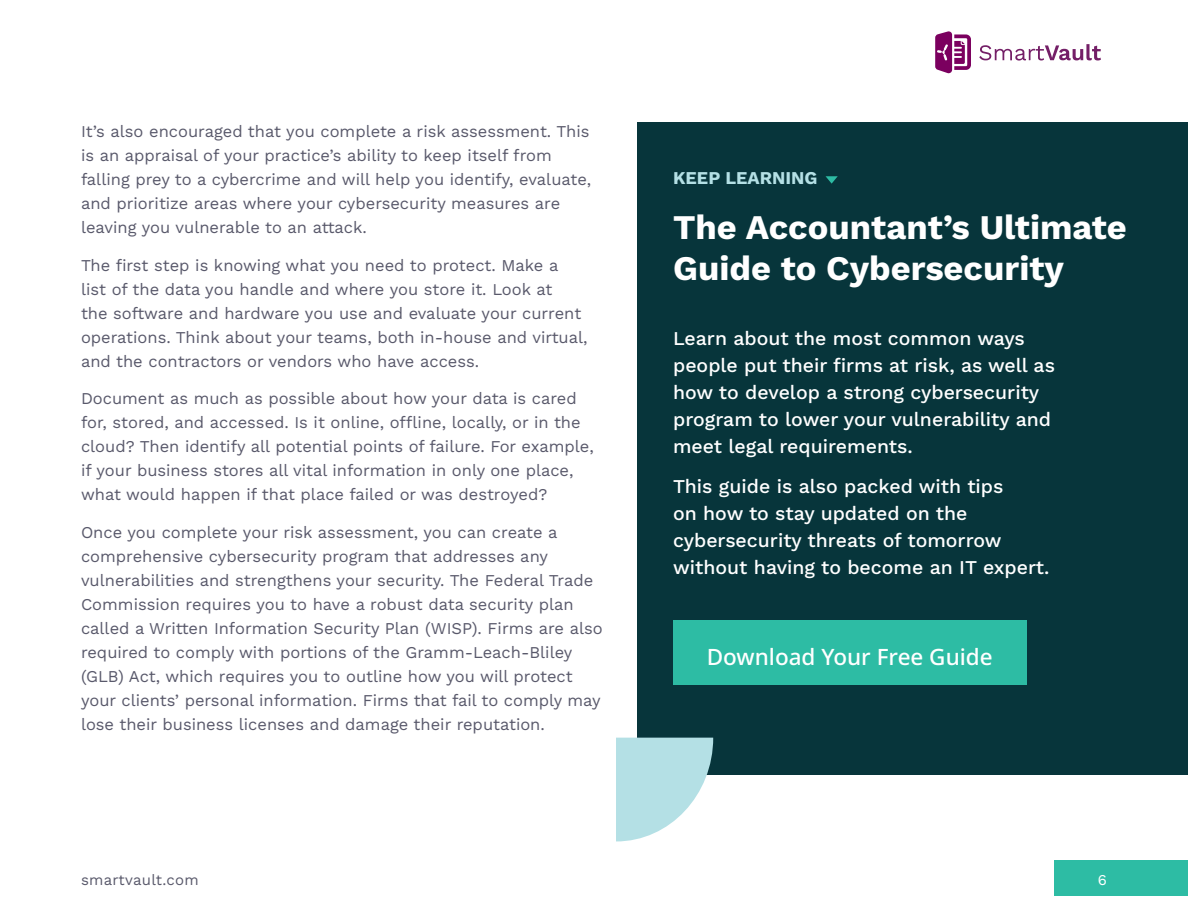
<style>
.page{position:relative;width:1188px;height:918px;background:#fff}
.page>*{position:absolute;margin:0;border:0;box-sizing:border-box;transform-origin:0 0}
.Body_Text{font:700 34.5px/41.4px "Work Sans";color:#fff}
.Box_Pink_Title{font:500 22.5px "Noto Sans";color:#fff}
.Body_Text-2{font:19.5px/27px "Work Sans";color:#fff}
.Body_Text-3{font:700 18px "Work Sans";color:#b4e0e5}
.Body_Text-4{font:16.5px/24px "Work Sans";color:#59596b}
.t1{font:15px "Work Sans";letter-spacing:.02em;color:#59596b}
.Folio_Nr{font:15px "Work Sans";color:#fff}
</style>
<div class="page">
<div style="left:637px;top:122px;width:551px;height:652px;background:#07353b"></div>
<div style="left:1054px;top:860px;width:134px;height:36px;background:#2dbca4"></div>
<svg style="left:616px;top:738px;width:97px;height:103px"></svg>
<div style="left:673px;top:620px;width:353px;height:65px;background:#2dbca4"></div>
<svg style="left:826px;top:176px;width:12px;height:8px"></svg>
<svg style="left:979px;top:44px;width:122px;height:17px"></svg>
<svg style="left:935px;top:31px;width:36px;height:42px"></svg>
<p class="Body_Text-4" style="left:81px;top:119px;width:512px">It’s also encouraged that you complete a risk assessment. This is an appraisal of your practice’s ability to keep itself from falling prey to a cybercrime and will help you identify, evaluate, and prioritize areas where your cybersecurity measures are leaving you vulnerable to an attack.</p>
<p class="Body_Text-4" style="left:81px;top:253px;width:508px">The first step is knowing what you need to protect. Make a<br>list of the data you handle and where you store it. Look at<br>the software and hardware you use and evaluate your current operations. Think about your teams, both in-house and virtual, and the contractors or vendors who have access.</p>
<p class="Body_Text-4" style="left:81px;top:386px;width:514px">Document as much as possible about how your data is cared for, stored, and accessed. Is it online, offline, locally, or in the cloud? Then identify all potential points of failure. For example, if your business stores all vital information in only one place, what would happen if that place failed or was destroyed?</p>
<p class="Body_Text-4" style="left:81px;top:520px;width:523px">Once you complete your risk assessment, you can create a comprehensive cybersecurity program that addresses any vulnerabilities and strengthens your security. The Federal Trade Commission requires you to have a robust data security plan called a Written Information Security Plan (WISP). Firms are also required to comply with portions of the Gramm-Leach-Bliley (GLB) Act, which requires you to outline how you will protect your clients’ personal information. Firms that fail to comply may lose their business licenses and damage their reputation.</p>
<p class="Body_Text-3" style="left:673px;top:164px;width:146px">KEEP LEARNING</p>
<p class="Body_Text" style="left:673px;top:205px;width:455px">The Accountant’s Ultimate<br>Guide to Cybersecurity</p>
<p class="Body_Text-2" style="left:673px;top:324px;width:383px">Learn about the most common ways people put their firms at risk, as well as how to develop a strong cybersecurity program to lower your vulnerability and meet legal requirements.</p>
<p class="Body_Text-2" style="left:673px;top:472px;width:378px">This guide is also packed with tips<br>on how to stay updated on the cybersecurity threats of tomorrow without having to become an IT expert.</p>
<p class="Box_Pink_Title" style="left:707px;top:644px;width:287px">Download Your Free Guide</p>
<p class="t1" style="left:81px;top:868px;width:119px">smartvault.com</p>
<p class="Folio_Nr" style="left:1098px;top:868px;width:11px">6</p>
</div>
